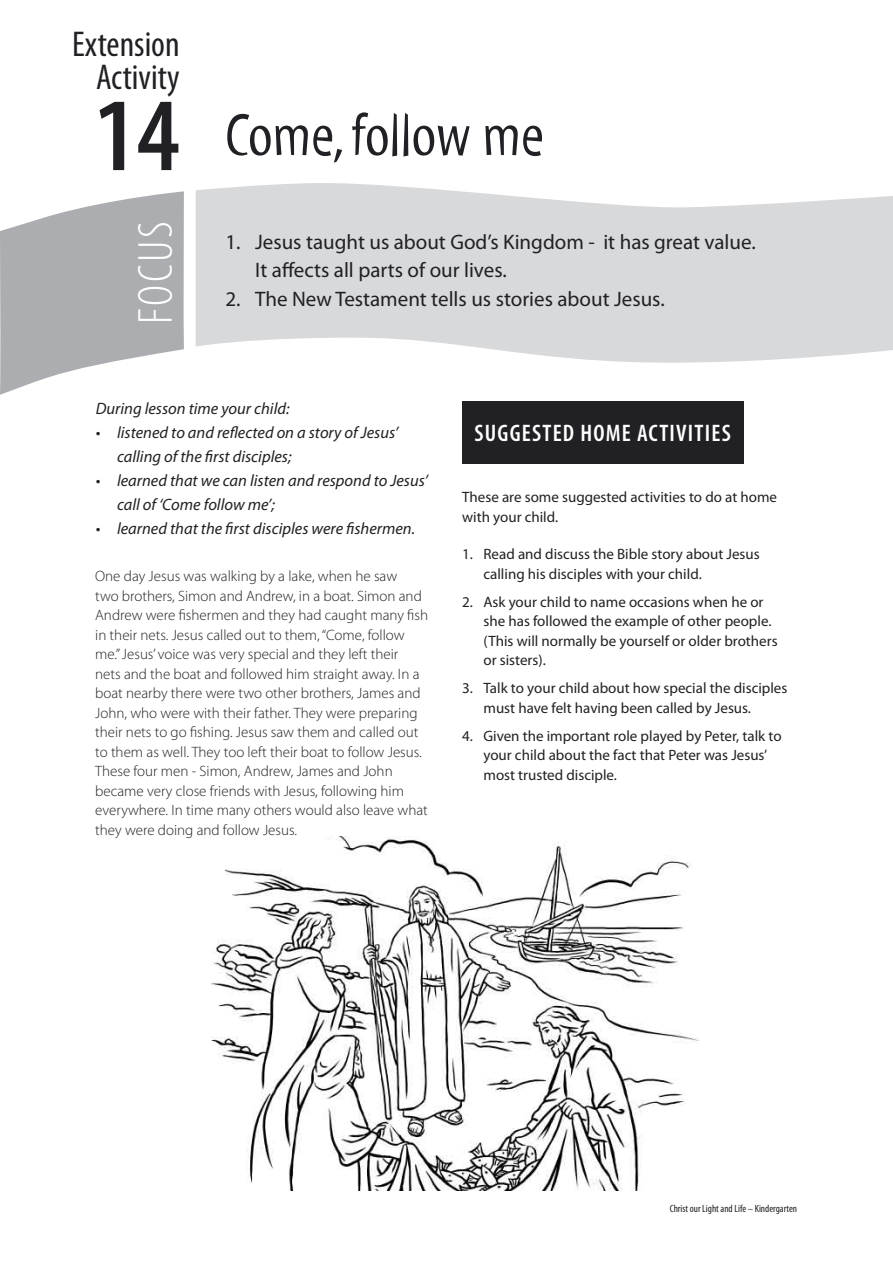
<style>
.page{position:relative;width:893px;height:1263px;background:#fff}
.page>*{position:absolute;margin:0;border:0;box-sizing:border-box;transform-origin:0 0}
.t1{font:600 condensed 105px "Myriad Pro";color:#212125}
.Theme__title{font:60px "Myriad Std Tilt";color:#212125}
.t2{font:300 condensed 49.5px "Myriad Pro";letter-spacing:.05em;color:#fff}
.t3{font:condensed 36px "Myriad Pro";color:#212125}
.t4{font:600 condensed 24px "Myriad Pro";letter-spacing:.05em;color:#fff}
.Focus__points{font:21px "Myriad Pro";color:#212125}
.Focus__points_2{font:italic 16.5px/24px "Myriad Pro";color:#212125}
.Focus__italics{font:italic 16.5px "Myriad Pro";color:#212125}
.Theme__Readings{font:300 15px/19.5px "Myriad Pro";color:#212125}
.Theme__bullet_points{font:15px/19.5px "Myriad Pro";color:#212125}
.Theme__body_copy{font:15px/19.5px "Myriad Pro";color:#212125}
.t5{font:condensed 10.5px "Myriad Pro";color:#212125}
</style>
<div class="page">
<img style="left:211px;top:837px;width:488px;height:353px">
<svg style="left:0;top:191px;width:184px;height:204px"></svg>
<svg style="left:196px;top:183px;width:697px;height:180px;background:#dddedf"></svg>
<div style="left:462px;top:401px;width:282px;height:63px;background:#212125"></div>
<p class="t3" style="left:72px;top:24px;width:109px">Extension</p>
<p class="t3" style="left:96px;top:57px;width:85px">Activity</p>
<p class="t1" style="left:94px;top:78px;width:87px">14</p>
<p class="t2" style="left:129px;top:324px;width:104px;rotate:-90deg">FOCUS</p>
<p class="Theme__title" style="left:225px;top:103px;width:320px">Come, follow me</p>
<p class="Focus__points" style="left:225px;top:230px;width:532px">1. Jesus taught us about God’s Kingdom - it has great value.</p>
<p class="Focus__points" style="left:255px;top:259px;width:253px">It affects all parts of our lives.</p>
<p class="Focus__points" style="left:225px;top:287px;width:441px">2. The New Testament tells us stories about Jesus.</p>
<p class="Focus__italics" style="left:96px;top:400px;width:195px">During lesson time your child:</p>
<p class="Focus__points_2" style="left:117px;top:421px;width:283px;text-indent:-21px">• listened to and reflected on a story of Jesus’ calling of the first disciples;</p>
<p class="Focus__points_2" style="left:117px;top:469px;width:312px;text-indent:-21px">• learned that we can listen and respond to Jesus’ call of ‘Come follow me’;</p>
<p class="Focus__points_2" style="left:96px;top:517px;width:321px">• learned that the first disciples were fishermen.</p>
<p class="Theme__Readings" style="left:95px;top:567px;width:334px">One day Jesus was walking by a lake, when he saw<br>two brothers, Simon and Andrew, in a boat. Simon and Andrew were fishermen and they had caught many fish in their nets. Jesus called out to them, “Come, follow me.” Jesus’ voice was very special and they left their<br>nets and the boat and followed him straight away. In a boat nearby there were two other brothers, James and John, who were with their father. They were preparing their nets to go fishing. Jesus saw them and called out to them as well. They too left their boat to follow Jesus.<br>These four men - Simon, Andrew, James and John became very close friends with Jesus, following him everywhere. In time many others would also leave what they were doing and follow Jesus.</p>
<p class="t4" style="left:475px;top:420px;width:258px">SUGGESTED HOME ACTIVITIES</p>
<p class="Theme__body_copy" style="left:462px;top:488px;width:316px">These are some suggested activities to do at home with your child.</p>
<p class="Theme__bullet_points" style="left:483px;top:545px;width:278px;text-indent:-21px">1. Read and discuss the Bible story about Jesus calling his disciples with your child.</p>
<p class="Theme__bullet_points" style="left:483px;top:592px;width:296px;text-indent:-21px">2. Ask your child to name occasions when he or she has followed the example of other people. (This will normally be yourself or older brothers or sisters).</p>
<p class="Theme__bullet_points" style="left:483px;top:679px;width:305px;text-indent:-21px">3. Talk to your child about how special the disciples must have felt having been called by Jesus.</p>
<p class="Theme__bullet_points" style="left:483px;top:726px;width:300px;text-indent:-21px">4. Given the important role played by Peter, talk to your child about the fact that Peter was Jesus’ most trusted disciple.</p>
<p class="t5" style="left:670px;top:1203px;width:129px">Christ our Light and Life – Kindergarten</p>
</div>
